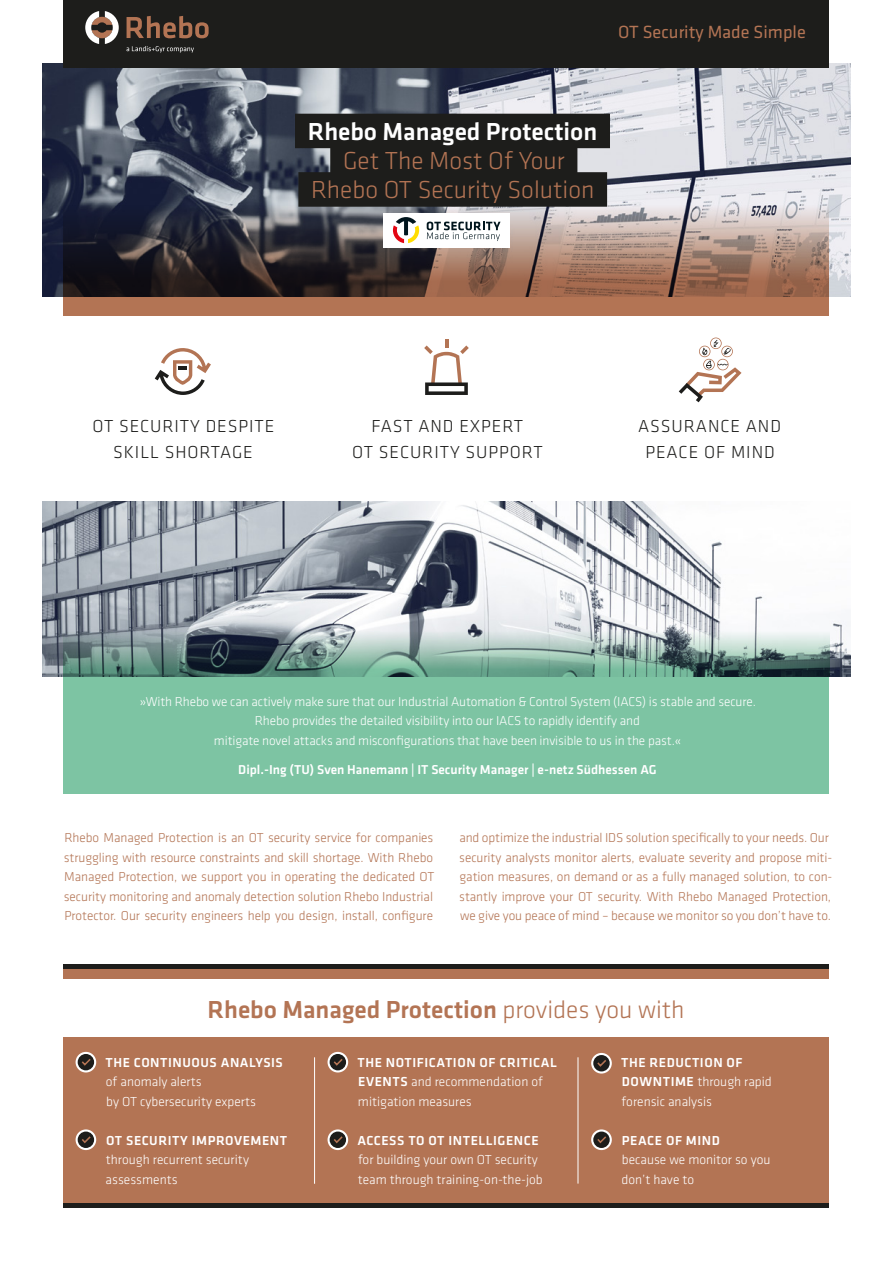
<style>
.page{position:relative;width:893px;height:1263px;background:#fff}
.page>*{position:absolute;margin:0;border:0;box-sizing:border-box;transform-origin:0 0}
.t1{font:300 25.5px/29.2px "Klavika";color:#b37454;text-align:center}
.t2{font:500 25.5px "Klavika";color:#b37454}
.t3{font:500 25.5px "Klavika";color:#fff}
.t4{font:18.3px "Klavika";color:#b37454}
.t5{font:300 18px/26px "Klavika";letter-spacing:.05em;color:#1d1d1b;text-align:center}
.t6{font:300 13.5px/19.5px "Klavika";color:#fff}
.t7{font:500 13.5px "Klavika";letter-spacing:.04em;color:#fff}
.t8{font:300 13.35px/19.5px "Klavika";letter-spacing:-.005em;color:#b37454;text-align:justify}
.t9{font:300 13.35px/19.5px "Klavika";letter-spacing:-.01em;color:#fff;text-align:center}
.t10{font:500 13.35px "Klavika";color:#fff}
.s1{font-weight:300}
.s2{font-weight:500}
</style>
<div class="page">
<div style="left:63px;top:279px;width:766px;height:37px;background:#b37454"></div>
<div style="left:64px;top:667px;width:765px;height:127px;background:#7dc4a3"></div>
<img style="left:42px;top:64px;width:808px;height:232px">
<svg style="left:155px;top:348px;width:56px;height:47px"></svg>
<div style="left:64px;top:1037px;width:765px;height:166px;background:#b37454"></div>
<div style="left:64px;top:1203px;width:765px;height:5px;background:#1d1d1b"></div>
<div style="left:64px;top:969px;width:765px;height:10px;background:#b37454"></div>
<div style="left:64px;top:964px;width:765px;height:5px;background:#1d1d1b"></div>
<svg style="left:76px;top:1052px;width:20px;height:20px"></svg>
<svg style="left:328px;top:1052px;width:20px;height:20px"></svg>
<svg style="left:591px;top:1053px;width:21px;height:20px"></svg>
<svg style="left:76px;top:1129px;width:20px;height:21px"></svg>
<svg style="left:328px;top:1129px;width:20px;height:21px"></svg>
<svg style="left:591px;top:1129px;width:21px;height:21px"></svg>
<hr style="left:314px;top:1057px;width:1px;height:127px;background:#fff">
<hr style="left:578px;top:1057px;width:1px;height:126px;background:#fff">
<img style="left:43px;top:501px;width:807px;height:175px">
<svg style="left:64px;top:629px;width:765px;height:48px;background:#7c9792"></svg>
<div style="left:63px;top:0;width:766px;height:68px;background:#1d1d1b"></div>
<svg style="left:127px;top:16px;width:82px;height:22px"></svg>
<svg style="left:85px;top:11px;width:34px;height:33px"></svg>
<svg style="left:127px;top:46px;width:67px;height:7px"></svg>
<svg style="left:63px;top:202px;width:766px;height:94px;background:#705f5c"></svg>
<svg style="left:679px;top:338px;width:62px;height:64px"></svg>
<svg style="left:424px;top:339px;width:45px;height:56px"></svg>
<div style="left:295px;top:114px;width:315px;height:34px;background:#1d1d1b"></div>
<div style="left:330px;top:143px;width:247px;height:34px;background:#1d1d1b"></div>
<div style="left:298px;top:172px;width:309px;height:35px;background:#1d1d1b"></div>
<div style="left:383px;top:213px;width:127px;height:35px;background:#fff"></div>
<svg style="left:427px;top:222px;width:73px;height:19px"></svg>
<svg style="left:393px;top:217px;width:26px;height:26px"></svg>
<h2 class="t4" style="left:618px;top:20px;width:189px">OT Security Made Simple</h2>
<h1 class="t3" style="left:308px;top:114px;width:291px">Rhebo Managed Protection</h1>
<h1 class="t1" style="left:311px;top:146px;width:285px">Get The Most Of Your<br>Rhebo OT Security Solution</h1>
<h3 class="t5" style="left:92px;top:413px;width:183px">OT SECURITY DESPITE<br>SKILL SHORTAGE</h3>
<h3 class="t5" style="left:352px;top:413px;width:192px">FAST AND EXPERT<br>OT SECURITY SUPPORT</h3>
<h3 class="t5" style="left:638px;top:413px;width:144px">ASSURANCE AND<br>PEACE OF MIND</h3>
<p class="t9" style="left:140px;top:691px;width:618px">»With Rhebo we can actively make sure that our Industrial Automation &amp; Control System (IACS) is stable and secure.<br>Rhebo provides the detailed visibility into our IACS to rapidly identify and<br>mitigate novel attacks and misconfigurations that have been invisible to us in the past.«</p>
<p class="t10" style="left:238px;top:760px;width:420px">Dipl.-Ing (TU) Sven Hanemann | IT Security Manager | e-netz Südhessen AG</p>
<p class="t8" style="left:64px;top:828px;width:372px">Rhebo Managed Protection is an OT security service for companies struggling with resource constraints and skill shortage. With Rhebo Managed Protection, we support you in operating the dedicated OT security monitoring and anomaly detection solution Rhebo Industrial Protector. Our security engineers help you design, install, configure</p>
<p class="t8" style="left:459px;top:828px;width:375px;text-align:left">and optimize the industrial IDS solution specifically to your needs. Our security analysts monitor alerts, evaluate severity and propose miti&shy;gation measures, on demand or as a fully managed solution, to con&shy;stantly improve your OT security. With Rhebo Managed Protection, we give you peace of mind – because we monitor so you don’t have to.</p>
<h1 class="t2" style="left:208px;top:992px;width:478px">Rhebo Managed Protection <span class="s1">provides you with</span></h1>
<p class="t7" style="left:106px;top:1053px;width:179px">THE CONTINUOUS ANALYSIS</p>
<p class="t6" style="left:106px;top:1072px;width:152px">of anomaly alerts<br>by OT cybersecurity experts</p>
<p class="t7" style="left:106px;top:1131px;width:183px">OT SECURITY IMPROVEMENT</p>
<p class="t6" style="left:106px;top:1150px;width:145px">through recurrent security assessments</p>
<p class="t6" style="left:357px;top:1052px;width:201px"><span class="s2">THE NOTIFICATION OF CRITICAL<br>EVENTS</span> and recommendation of mitigation measures</p>
<p class="t7" style="left:357px;top:1131px;width:183px">ACCESS TO OT INTELLIGENCE</p>
<p class="t6" style="left:358px;top:1150px;width:186px">for building your own OT security team through training-on-the-job</p>
<p class="t6" style="left:621px;top:1052px;width:152px"><span class="s2">THE REDUCTION OF<br>DOWNTIME</span> through rapid forensic analysis</p>
<p class="t7" style="left:622px;top:1131px;width:100px">PEACE OF MIND</p>
<p class="t6" style="left:622px;top:1150px;width:150px">because we monitor so you don’t have to</p>
</div>
